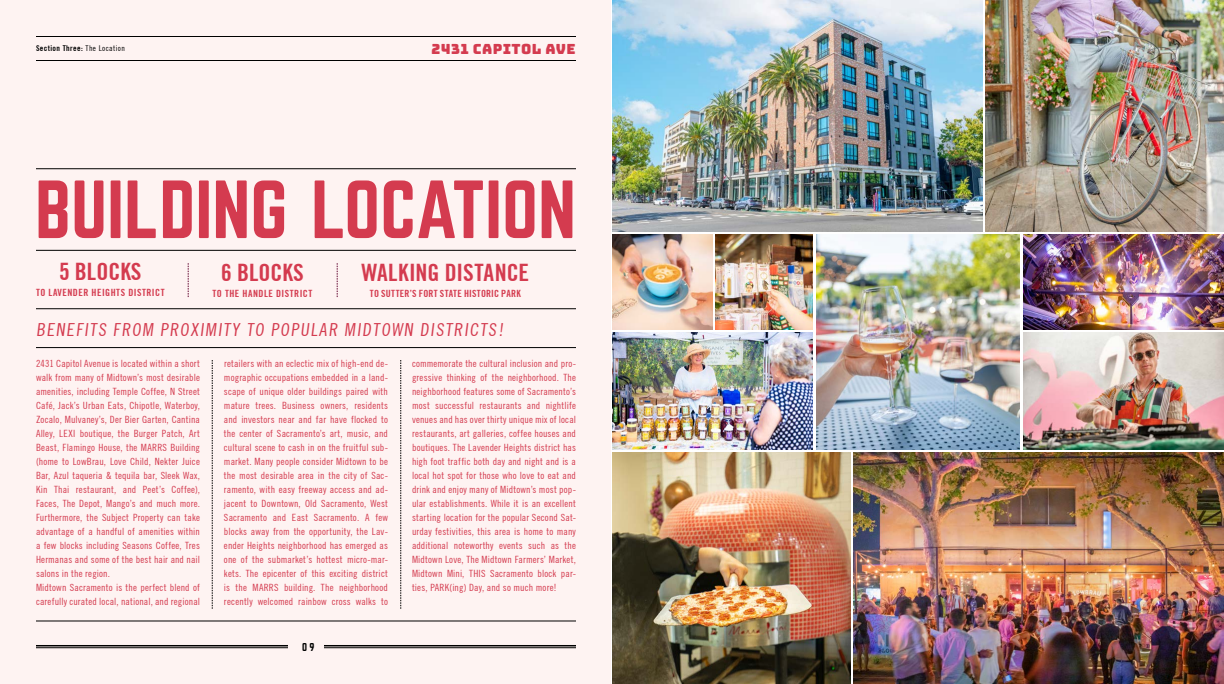
<style>
.page{position:relative;width:1224px;height:684px;background:#fff}
.page>*{position:absolute;margin:0;border:0;box-sizing:border-box;transform-origin:0 0}
.t1{font:72px "Norwester";color:#d43b4f}
.t2{font:700 condensed 24px "Trade Gothic No.20";color:#d43b4f}
.t3{font:condensed 18px "Trade Gothic No.18";color:#d43b4f}
.t4{font:14px "Bungee";letter-spacing:.03em;color:#d43b4f}
.t5{font:condensed 10px/14px "Trade Gothic No.18";letter-spacing:.015em;color:#d43b4f;text-align:justify}
.t6{font:700 condensed 10px "Trade Gothic No.20";letter-spacing:.05em;color:#d43b4f}
.t7{font:700 condensed 10px "Trade Gothic No.20";letter-spacing:.02em;color:#d43b4f}
.t8{font:10px "Norwester";color:#000}
.t9{font:700 condensed 8px "Trade Gothic No.20";letter-spacing:.05em;color:#000}
.s1{font-family:"Trade Gothic No.18";font-weight:400}
</style>
<div class="page">
<img style="left:612px;top:0;width:370px;height:231px">
<img style="left:985px;top:0;width:239px;height:231px">
<img style="left:1023px;top:332px;width:201px;height:118px">
<img style="left:612px;top:332px;width:201px;height:118px">
<img style="left:716px;top:234px;width:97px;height:95px">
<img style="left:1023px;top:234px;width:201px;height:95px">
<img style="left:854px;top:453px;width:370px;height:231px">
<img style="left:612px;top:453px;width:239px;height:231px">
<img style="left:816px;top:234px;width:204px;height:216px">
<img style="left:612px;top:234px;width:100px;height:95px">
<div style="left:0;top:0;width:611px;height:684px;background:#fef3f2"></div>
<hr style="left:36px;top:645px;width:252px;height:1px;background:#000">
<hr style="left:36px;top:647px;width:252px;height:1px;background:#000">
<hr style="left:324px;top:645px;width:252px;height:1px;background:#000">
<hr style="left:324px;top:647px;width:252px;height:1px;background:#000">
<hr style="left:36px;top:621px;width:540px;height:1px;background:#000">
<svg style="left:212px;top:360px;width:1px;height:249px"></svg>
<svg style="left:400px;top:360px;width:1px;height:249px"></svg>
<hr style="left:36px;top:250px;width:540px;height:1px;background:#000">
<hr style="left:36px;top:168px;width:540px;height:1px;background:#000">
<hr style="left:36px;top:308px;width:540px;height:1px;background:#000">
<hr style="left:36px;top:347px;width:540px;height:1px;background:#000">
<hr style="left:36px;top:60px;width:540px;height:1px;background:#000">
<hr style="left:36px;top:36px;width:540px;height:1px;background:#000">
<svg style="left:337px;top:263px;width:1px;height:34px"></svg>
<svg style="left:188px;top:263px;width:1px;height:34px"></svg>
<p class="t9" style="left:36px;top:44px;width:91px">Section Three: <span class="s1">The Location</span></p>
<h3 class="t4" style="left:432px;top:40px;width:146px">2431 CAPITOL AVE</h3>
<h1 class="t1" style="left:35px;top:175px;width:543px">BUILDING LOCATION</h1>
<h2 class="t2" style="left:59px;top:257px;width:84px">5 BLOCKS</h2>
<p class="t6" style="left:36px;top:287px;width:130px">TO LAVENDER HEIGHTS DISTRICT</p>
<h2 class="t2" style="left:221px;top:257px;width:84px">6 BLOCKS</h2>
<p class="t6" style="left:212px;top:287px;width:101px">TO THE HANDLE DISTRICT</p>
<h2 class="t2" style="left:361px;top:258px;width:169px">WALKING DISTANCE</h2>
<p class="t7" style="left:370px;top:287px;width:152px">TO SUTTER’S FORT STATE HISTORIC PARK</p>
<h3 class="t3" style="left:36px;top:319px;width:472px">BENEFITS FROM PROXIMITY TO POPULAR MIDTOWN DISTRICTS!</h3>
<p class="t5" style="left:36px;top:357px;width:166px;text-align:left">2431 Capitol Avenue is located within a short walk from many of Midtown’s most desirable amenities, including Temple Coffee, N Street Café, Jack’s Urban Eats, Chipotle, Waterboy, Zocalo, Mulvaney’s, Der Bier Garten, Cantina Alley, LEXI boutique, the Burger Patch, Art Beast, Flamingo House, the MARRS Building (home to LowBrau, Love Child, Nekter Juice Bar, Azul taqueria &amp; tequila bar, Sleek Wax, Kin Thai restaurant, and Peet’s Coffee), Faces, The Depot, Mango’s and much more.<br>Furthermore, the Subject Property can take advantage of a handful of amenities within a few blocks including Seasons Coffee, Tres Hermanas and some of the best hair and nail salons in the region.<br>Midtown Sacramento is the perfect blend of carefully curated local, national, and regional</p>
<p class="t5" style="left:224px;top:357px;width:166px">retailers with an eclectic mix of high-end de&shy;mographic occupations embedded in a land&shy;scape of unique older buildings paired with mature trees. Business owners, residents and investors near and far have flocked to the center of Sacramento’s art, music, and cultural scene to cash in on the fruitful sub&shy;market. Many people consider Midtown to be the most desirable area in the city of Sac&shy;ramento, with easy freeway access and ad&shy;jacent to Downtown, Old Sacramento, West Sacramento and East Sacramento. A few blocks away from the opportunity, the Lav&shy;ender Heights neighborhood has emerged as one of the submarket’s hottest micro-mar&shy;kets. The epicenter of this exciting district is the MARRS building. The neighborhood recently welcomed rainbow cross walks to</p>
<p class="t5" style="left:412px;top:357px;width:166px">commemorate the cultural inclusion and pro&shy;gressive thinking of the neighborhood. The neighborhood features some of Sacramento’s most successful restaurants and nightlife venues and has over thirty unique mix of local restaurants, art galleries, coffee houses and boutiques. The Lavender Heights district has high foot traffic both day and night and is a local hot spot for those who love to eat and drink and enjoy many of Midtown’s most pop&shy;ular establishments. While it is an excellent starting location for the popular Second Sat&shy;urday festivities, this area is home to many additional noteworthy events such as the Midtown Love, The Midtown Farmers’ Market, Midtown Mini, THIS Sacramento block par&shy;ties, PARK(ing) Day, and so much more!</p>
<p class="t8" style="left:302px;top:642px;width:14px">09</p>
</div>
